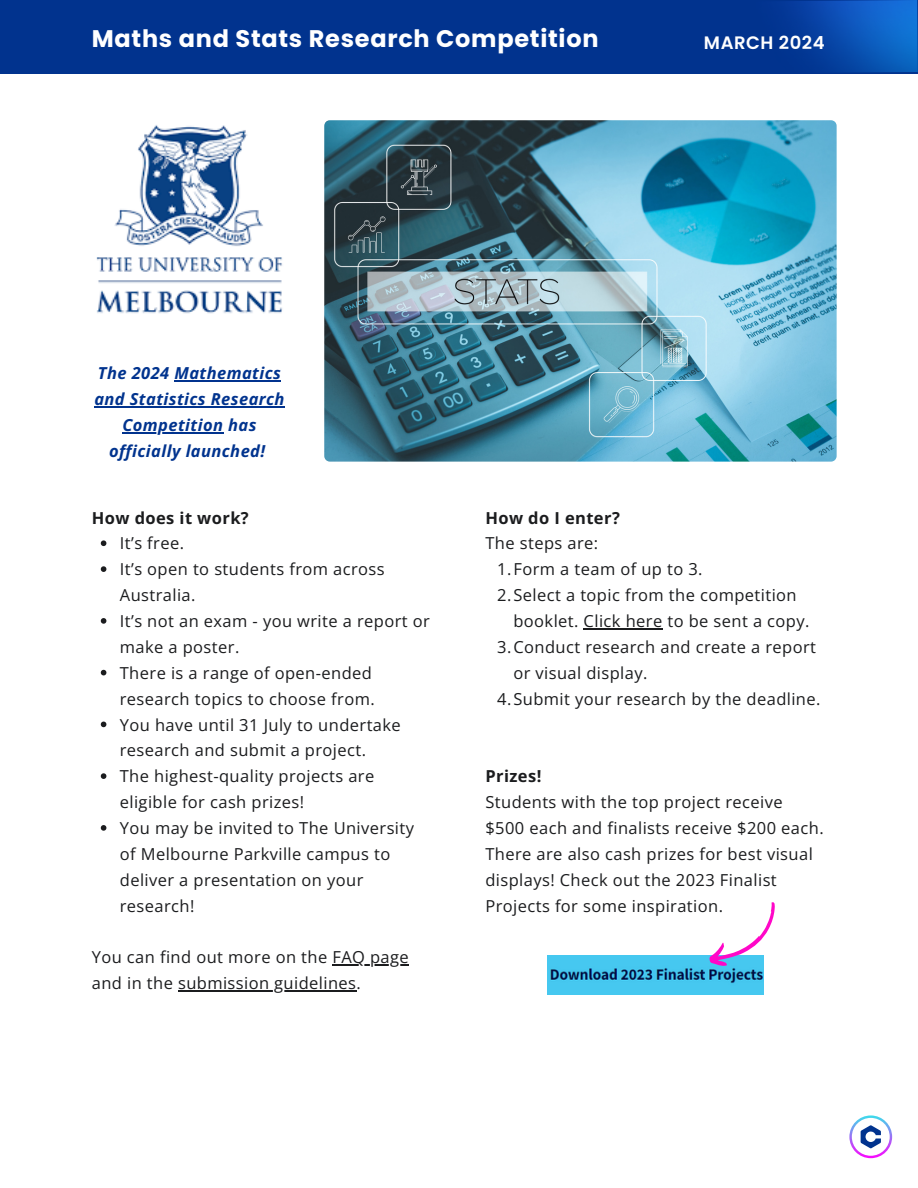
<style>
.page{position:relative;width:918px;height:1188px;background:#fff}
.page>*{position:absolute;margin:0;border:0;box-sizing:border-box;transform-origin:0 0}
.t1{font:700 24px "Poppins";letter-spacing:.03em;color:#fff}
.t2{font:600 18px "Poppins";letter-spacing:.03em;color:#fff}
.t3{font:16.5px/25.8px "Open Sans";letter-spacing:.025em;color:#1b1c1e}
.t4{font:italic 700 16.5px/25.8px "Open Sans";letter-spacing:.025em;color:#01338e;text-align:center}
.t5{font:700 16.5px "Open Sans";letter-spacing:.025em;color:#1b1c1e}
</style>
<div class="page">
<svg style="left:849px;top:1115px;width:43px;height:43px"></svg>
<div style="left:0;top:0;width:918px;height:73px;background:#01338e"></div>
<img style="left:785px;top:0;width:133px;height:72px">
<img style="left:96px;top:125px;width:187px;height:189px">
<img style="left:324px;top:120px;width:512px;height:341px;border-radius:6px">
<hr style="left:174px;top:381px;width:107px;height:1px;background:#01338e">
<hr style="left:94px;top:406px;width:191px;height:2px;background:#01338e">
<hr style="left:122px;top:432px;width:101px;height:1px;background:#01338e">
<img style="left:548px;top:956px;width:216px;height:38px">
<svg style="left:704px;top:902px;width:71px;height:73px"></svg>
<svg style="left:101px;top:540px;width:5px;height:6px"></svg>
<svg style="left:101px;top:566px;width:5px;height:6px"></svg>
<svg style="left:101px;top:618px;width:5px;height:6px"></svg>
<svg style="left:101px;top:670px;width:5px;height:5px"></svg>
<svg style="left:101px;top:722px;width:5px;height:5px"></svg>
<svg style="left:101px;top:773px;width:5px;height:6px"></svg>
<svg style="left:101px;top:825px;width:5px;height:6px"></svg>
<hr style="left:332px;top:965px;width:77px;height:1px;background:#1b1c1e">
<hr style="left:178px;top:990px;width:179px;height:2px;background:#1b1c1e">
<hr style="left:584px;top:628px;width:79px;height:1px;background:#1b1c1e">
<h1 class="t1" style="left:92px;top:22px;width:508px">Maths and Stats Research Competition</h1>
<p class="t2" style="left:704px;top:30px;width:122px">MARCH 2024</p>
<p class="t4" style="left:94px;top:360px;width:192px">The 2024 Mathematics and Statistics Research<br>Competition has officially launched!</p>
<p class="t5" style="left:92px;top:506px;width:159px">How does it work?</p>
<p class="t3" style="left:120px;top:530px;width:312px">It’s free.<br>It’s open to students from across<br>Australia.<br>It’s not an exam - you write a report or make a poster.<br>There is a range of open-ended research topics to choose from.<br>You have until 31 July to undertake research and submit a project.<br>The highest-quality projects are eligible for cash prizes!<br>You may be invited to The University of Melbourne Parkville campus to deliver a presentation on your research!</p>
<p class="t3" style="left:92px;top:944px;width:319px">You can find out more on the FAQ page and in the submission guidelines.</p>
<p class="t5" style="left:485px;top:506px;width:136px">How do I enter?</p>
<p class="t3" style="left:485px;top:530px;width:114px">The steps are:</p>
<p class="t3" style="left:497px;top:556px;width:207px">1.Form a team of up to 3.</p>
<p class="t3" style="left:497px;top:582px;width:301px">2.Select a topic from the competition</p>
<p class="t3" style="left:513px;top:608px;width:298px">booklet. Click here to be sent a copy.</p>
<p class="t3" style="left:497px;top:634px;width:320px">3.Conduct research and create a report</p>
<p class="t3" style="left:513px;top:660px;width:136px">or visual display.</p>
<p class="t3" style="left:497px;top:685px;width:325px">4.Submit your research by the deadline.</p>
<p class="t5" style="left:485px;top:765px;width:58px">Prizes!</p>
<p class="t3" style="left:485px;top:789px;width:340px">Students with the top project receive $500 each and finalists receive $200 each.<br>There are also cash prizes for best visual displays! Check out the 2023 Finalist Projects for some inspiration.</p>
</div>
